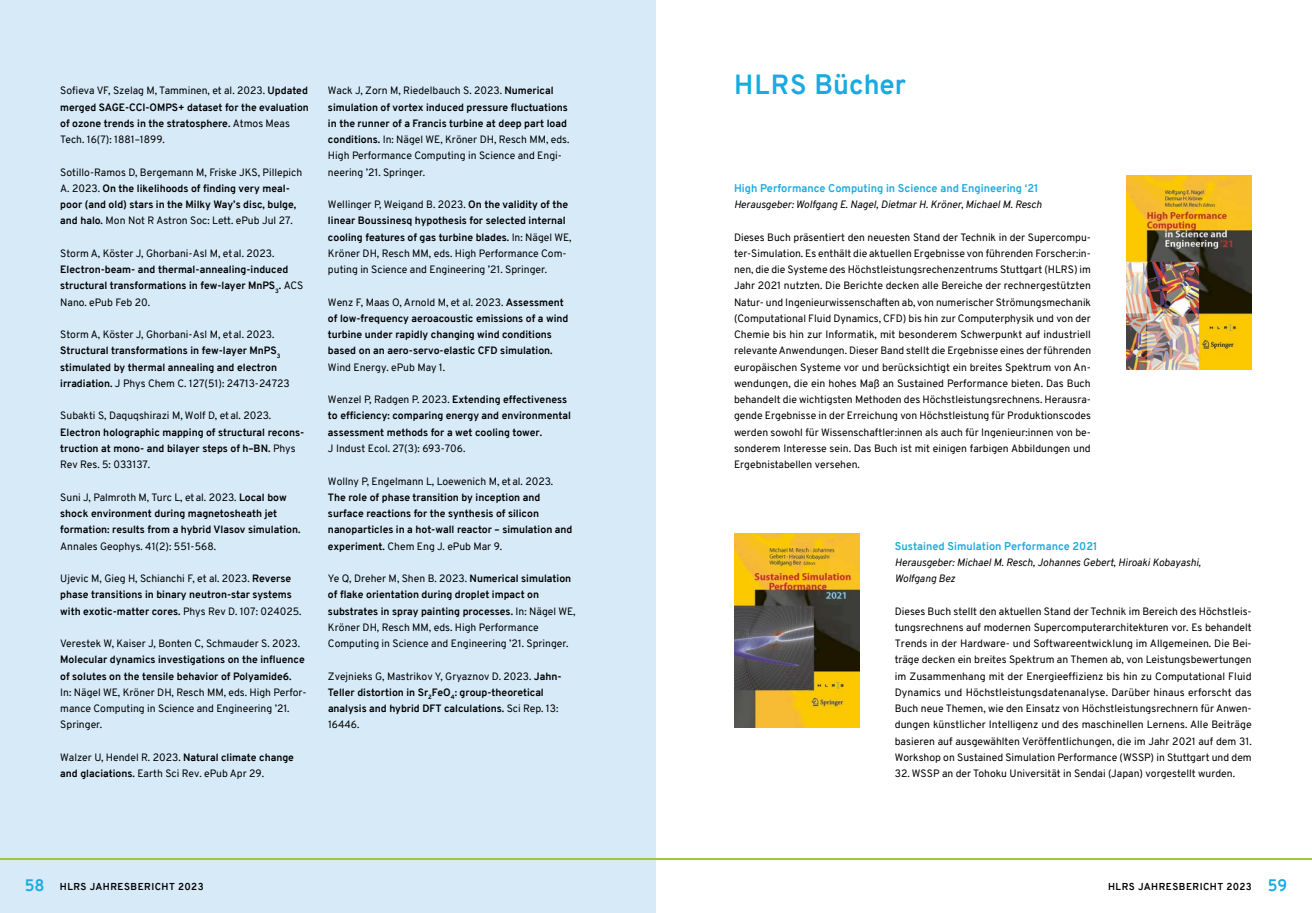
<style>
.page{position:relative;width:1312px;height:913px;background:#fff}
.page>*{position:absolute;margin:0;border:0;box-sizing:border-box;transform-origin:0 0}
.t1{font:700 27.5px "Overpass";color:#1baae0}
.t2{font:700 11px "Overpass";color:#1baae0}
.t3{font:10.38px/16.2px "Overpass";color:#000}
.t4{font:700 10.38px/16.2px "Overpass";color:#000}
.t5{font:italic 10.38px/16.2px "Overpass";color:#000}
.t6{font:700 9.75px "Overpass";letter-spacing:.05em;color:#000}
.s1{font-weight:400}
.s2{font-weight:700}
.s3{font-size:27px}
.s4{font-size:16.25px;color:#1baae0}
</style>
<div class="page">
<div style="left:0;top:0;width:656px;height:912px;background:#d6eaf8"></div>
<hr style="left:0;top:858px;width:1311px;height:2px;background:#9fc641">
<img style="left:734px;top:533px;width:125px;height:194px">
<img style="left:1126px;top:175px;width:125px;height:195px">
<p class="t4" style="left:60px;top:83px;width:250px"><span class="s1">Sofieva VF, Szelag M, Tamminen, et al. 2023.</span> Updated merged SAGE-CCI-OMPS+ dataset for the evaluation of ozone trends in the stratosphere. <span class="s1">Atmos Meas Tech. 16(7): 1881–1899.</span></p>
<p class="t4" style="left:60px;top:164px;width:243px"><span class="s1">Sotillo-Ramos D, Bergemann M, Friske JKS, Pillepich A. 2023.</span> On the likelihoods of finding very meal&shy;poor (and old) stars in the Milky Way’s disc, bulge, and halo. <span class="s1">Mon Not R Astron Soc: Lett. ePub Jul 27.</span></p>
<p class="t3" style="left:60px;top:245px;width:215px">Storm A, Köster J, Ghorbani-Asl M, etal. 2023.</p>
<p class="t4" style="left:60px;top:261px;width:245px">Electron-beam- and thermal-annealing-induced structural transformations in few-layer MnPS<sub>3</sub>. <span class="s1">ACS<br>Nano. ePub Feb 20.</span></p>
<p class="t4" style="left:60px;top:326px;width:231px"><span class="s1">Storm A, Köster J, Ghorbani-Asl M, etal. 2023.<br></span>Structural transformations in few-layer MnPS<sub>3 </sub>stimulated by thermal annealing and electron irradiation. <span class="s1">J Phys Chem C. 127(51): 24713-24723</span></p>
<p class="t3" style="left:60px;top:408px;width:212px">Subakti S, Daquqshirazi M, Wolf D, etal. 2023.</p>
<p class="t4" style="left:60px;top:424px;width:245px">Electron holographic mapping of structural recons&shy;truction at mono- and bilayer steps of h–BN. <span class="s1">Phys<br>Rev Res. 5: 033137.</span></p>
<p class="t4" style="left:60px;top:489px;width:242px"><span class="s1">Suni J, Palmroth M, Turc L, etal. 2023.</span> Local bow shock environment during magnetosheath jet formation: results from a hybrid Vlasov simulation.</p>
<p class="t3" style="left:60px;top:538px;width:157px">Annales Geophys. 41(2): 551-568.</p>
<p class="t4" style="left:60px;top:570px;width:243px"><span class="s1">Ujevic M, Gieg H, Schianchi F, et al. 2023.</span> Reverse phase transitions in binary neutron-star systems with exotic-matter cores. <span class="s1">Phys Rev D. 107: 024025.</span></p>
<p class="t3" style="left:60px;top:635px;width:241px">Verestek W, Kaiser J, Bonten C, Schmauder S. 2023.</p>
<p class="t4" style="left:60px;top:651px;width:246px">Molecular dynamics investigations on the influence of solutes on the tensile behavior of Polyamide6.</p>
<p class="t3" style="left:60px;top:684px;width:248px">In: Nägel WE, Kröner DH, Resch MM, eds. High Perfor&shy;mance Computing in Science and Engineering ’21.<br>Springer.</p>
<p class="t3" style="left:60px;top:749px;width:235px">Walzer U, Hendel R. 2023. <span class="s2">Natural climate change and glaciations.</span> Earth Sci Rev. ePub Apr 29.</p>
<p class="t3" style="left:328px;top:83px;width:243px">Wack J, Zorn M, Riedelbauch S. 2023. <span class="s2">Numerical simulation of vortex induced pressure fluctuations in the runner of a Francis turbine at deep part load conditions.</span> In: Nägel WE, Kröner DH, Resch MM, eds.<br>High Performance Computing in Science and Engi&shy;neering ’21. Springer.  </p>
<p class="t3" style="left:328px;top:196px;width:245px">Wellinger P, Weigand B. 2023. <span class="s2">On the validity of the linear Boussinesq hypothesis for selected internal cooling features of gas turbine blades.</span> In: Nägel WE, Kröner DH, Resch MM, eds. High Performance Com&shy;puting in Science and Engineering ’21. Springer.  </p>
<p class="t4" style="left:328px;top:294px;width:242px"><span class="s1">Wenz F, Maas O, Arnold M, et al. 2023.</span> Assessment of low-frequency aeroacoustic emissions of a wind turbine under rapidly changing wind conditions based on an aero-servo-elastic CFD simulation.</p>
<p class="t3" style="left:328px;top:359px;width:119px">Wind Energy. ePub May 1.</p>
<p class="t4" style="left:328px;top:391px;width:244px"><span class="s1">Wenzel P, Radgen P. 2023.</span> Extending effectiveness to efficiency: comparing energy and environmental assessment methods for a wet cooling tower.</p>
<p class="t3" style="left:328px;top:440px;width:139px">J Indust Ecol. 27(3): 693-706.</p>
<p class="t3" style="left:328px;top:473px;width:227px">Wollny P, Engelmann L, Loewenich M, etal. 2023.</p>
<p class="t4" style="left:328px;top:489px;width:246px">The role of phase transition by inception and surface reactions for the synthesis of silicon nanoparticles in a hot-wall reactor – simulation and experiment. <span class="s1">Chem Eng J. ePub Mar 9.</span></p>
<p class="t3" style="left:328px;top:570px;width:249px">Ye Q, Dreher M, Shen B. 2023. <span class="s2">Numerical simulation of flake orientation during droplet impact on substrates in spray painting processes.</span> In: Nägel WE, Kröner DH, Resch MM, eds. High Performance Computing in Science and Engineering ’21. Springer.</p>
<p class="t4" style="left:328px;top:668px;width:235px"><span class="s1">Zvejnieks G, Mastrikov Y, Gryaznov D. 2023.</span> Jahn-Teller distortion in Sr<sub>2</sub>FeO<sub>4</sub>: group-theoretical analysis and hybrid DFT calculations. <span class="s1">Sci Rep. 13:<br>16446.</span></p>
<h1 class="t1" style="left:733px;top:65px;width:173px"><span class="s3">HLRS</span> Bücher</h1>
<p class="t2" style="left:733px;top:180px;width:306px">High Performance Computing in Science and Engineering ‘21</p>
<p class="t5" style="left:733px;top:196px;width:309px">Herausgeber: Wolfgang E. Nagel, Dietmar H. Kröner, Michael M. Resch</p>
<p class="t3" style="left:733px;top:229px;width:358px;text-align:justify">Dieses Buch präsentiert den neuesten Stand der Technik in der Supercompu&shy;ter-Simulation. Es enthält die aktuellen Ergebnisse von führenden Forscher:in&shy;nen, die die Systeme des Höchstleistungsrechenzentrums Stuttgart (HLRS) im Jahr 2021 nutzten. Die Berichte decken alle Bereiche der rechnergestützten Natur- und Ingenieurwissenschaften ab, von numerischer Strömungsmechanik (Computational Fluid Dynamics, CFD) bis hin zur Computerphysik und von der Chemie bis hin zur Informatik, mit besonderem Schwerpunkt auf industriell relevante Anwendungen. Dieser Band stellt die Ergebnisse eines der führenden europäischen Systeme vor und berücksichtigt ein breites Spektrum von An&shy;wendungen, die ein hohes Maß an Sustained Performance bieten. Das Buch behandelt die wichtigsten Methoden des Höchstleistungsrechnens. Herausra&shy;gende Ergebnisse in der Erreichung von Höchstleistung für Produktionscodes werden sowohl für Wissenschaftler:innen als auch für Ingenieur:innen von be&shy;sonderem Interesse sein. Das Buch ist mit einigen farbigen Abbildungen und Ergebnistabellen versehen.</p>
<p class="t2" style="left:894px;top:538px;width:204px">Sustained Simulation Performance 2021</p>
<p class="t5" style="left:894px;top:554px;width:307px">Herausgeber: Michael M. Resch, Johannes Gebert, Hiroaki Kobayashi,<br>Wolfgang Bez</p>
<p class="t3" style="left:894px;top:603px;width:358px;text-align:justify">Dieses Buch stellt den aktuellen Stand der Technik im Bereich des Höchstleis&shy;tungsrechnens auf modernen Supercomputerarchitekturen vor. Es behandelt Trends in der Hardware- und Softwareentwicklung im Allgemeinen. Die Bei&shy;träge decken ein breites Spektrum an Themen ab, von Leistungsbewertungen im Zusammenhang mit der Energieeffizienz bis hin zu Computational Fluid Dynamics und Höchstleistungsdatenanalyse. Darüber hinaus erforscht das Buch neue Themen, wie den Einsatz von Höchstleistungsrechnern für Anwen&shy;dungen künstlicher Intelligenz und des maschinellen Lernens. Alle Beiträge basieren auf ausgewählten Veröffentlichungen, die im Jahr 2021 auf dem 31.<br>Workshop on Sustained Simulation Performance (WSSP) in Stuttgart und dem</p>
<p class="t3" style="left:894px;top:765px;width:342px">32. WSSP an der Tohoku Universität in Sendai (Japan) vorgestellt wurden.</p>
<p class="t6" style="left:25px;top:879px;width:180px"><span class="s4">58</span> HLRS JAHRESBERICHT 2023</p>
<p class="t6" style="left:1107px;top:879px;width:181px">HLRS JAHRESBERICHT 2023 <span class="s4">59</span></p>
</div>
